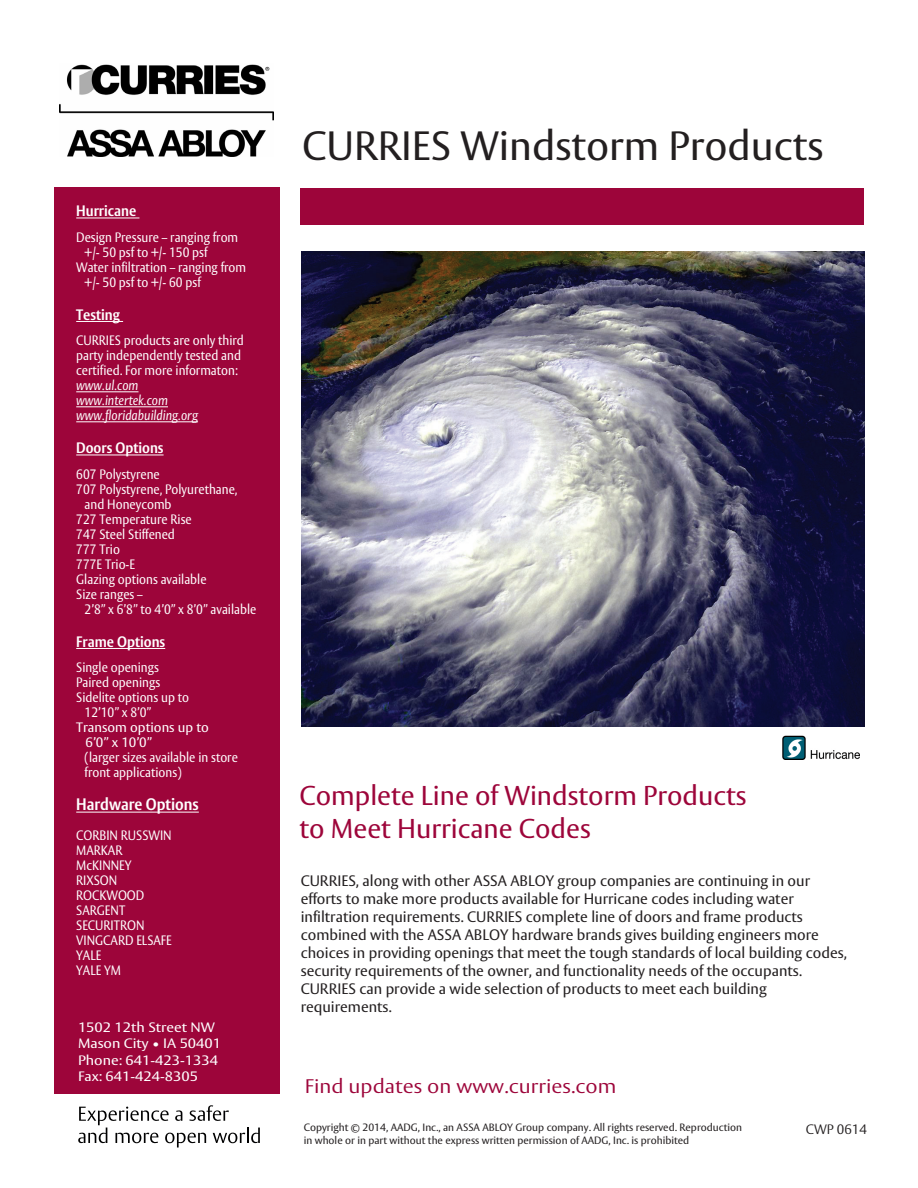
<style>
.page{position:relative;width:918px;height:1188px;background:#fff}
.page>*{position:absolute;margin:0;border:0;box-sizing:border-box;transform-origin:0 0}
.t1{font:40.5px "ASSA Vesta";color:#231f20}
.t2{font:27px "ASSA Vesta";color:#9d053a}
.t3{font:300 19.5px "ASSA Vesta";color:#9d053a;scale:1.1 1}
.t4{font:700 16.5px "ASSA Vesta";color:#fff;scale:.9 1}
.t5{font:15px/18px "ASSA Vesta";color:#231f20}
.t6{font:700 15px "ASSA Vesta";color:#fff;scale:.9 1}
.t7{font:13.5px/15px "ASSA Vesta";color:#fff;scale:.9 1}
.t8{font:13.5px "ASSA Vesta";color:#fff;scale:1.1 1}
.t9{font:italic 13.5px "ASSA Vesta";color:#fff;scale:.9 1}
.t10{font:13.5px "ASSA Vesta";color:#fff}
.t11{font:300 13.5px "ASSA Vesta";color:#231f20}
.t12{font:10.5px/13.5px "ASSA Vesta";color:#231f20}
</style>
<div class="page">
<img style="left:60px;top:64px;width:213px;height:93px">
<div style="left:54px;top:188px;width:226px;height:906px;background:#9d053a"></div>
<div style="left:300px;top:188px;width:564px;height:37px;background:#9d053a"></div>
<hr style="left:76px;top:218px;width:63px;height:1px;background:#fff">
<hr style="left:76px;top:321px;width:47px;height:1px;background:#fff">
<hr style="left:76px;top:391px;width:63px;height:1px;background:#fff">
<hr style="left:76px;top:406px;width:92px;height:1px;background:#fff">
<hr style="left:76px;top:421px;width:122px;height:1px;background:#fff">
<hr style="left:76px;top:455px;width:88px;height:1px;background:#fff">
<hr style="left:76px;top:648px;width:89px;height:1px;background:#fff">
<hr style="left:76px;top:812px;width:123px;height:1px;background:#fff">
<img style="left:783px;top:735px;width:77px;height:24px">
<img style="left:302px;top:251px;width:562px;height:476px">
<svg style="left:78px;top:1105px;width:182px;height:43px"></svg>
<p class="t6" style="left:76px;top:202px;width:68px">Hurricane</p>
<p class="t7" style="left:76px;top:230px;width:182px">Design Pressure – ranging from</p>
<p class="t7" style="left:85px;top:245px;width:138px">+/- 50 psf to +/- 150 psf</p>
<p class="t7" style="left:76px;top:260px;width:190px">Water infiltration – ranging from</p>
<p class="t7" style="left:85px;top:275px;width:131px">+/- 50 psf to +/- 60 psf</p>
<p class="t6" style="left:76px;top:305px;width:50px">Testing</p>
<p class="t7" style="left:76px;top:334px;width:188px">CURRIES products are only third party independently tested and</p>
<p class="t7" style="left:76px;top:364px;width:181px">certified. For more informaton:</p>
<p class="t9" style="left:76px;top:378px;width:71px">www.ul.com</p>
<p class="t9" style="left:76px;top:393px;width:103px">www.intertek.com</p>
<p class="t9" style="left:76px;top:408px;width:137px">www.floridabuilding.org</p>
<p class="t6" style="left:76px;top:439px;width:99px">Doors Options</p>
<p class="t7" style="left:76px;top:467px;width:94px">607 Polystyrene</p>
<p class="t7" style="left:76px;top:482px;width:181px">707 Polystyrene, Polyurethane,</p>
<p class="t7" style="left:85px;top:497px;width:98px">and Honeycomb</p>
<p class="t7" style="left:76px;top:512px;width:130px">727 Temperature Rise</p>
<p class="t7" style="left:76px;top:527px;width:111px">747 Steel Stiffened</p>
<p class="t7" style="left:76px;top:542px;width:50px">777 Trio</p>
<p class="t7" style="left:76px;top:557px;width:67px">777E Trio-E</p>
<p class="t7" style="left:76px;top:572px;width:146px">Glazing options available</p>
<p class="t7" style="left:76px;top:587px;width:76px">Size ranges –</p>
<p class="t7" style="left:85px;top:602px;width:192px">2’8” x 6’8” to 4’0” x 8’0” available</p>
<p class="t6" style="left:76px;top:632px;width:100px">Frame Options</p>
<p class="t7" style="left:76px;top:661px;width:93px">Single openings</p>
<p class="t7" style="left:76px;top:676px;width:95px">Paired openings</p>
<p class="t7" style="left:76px;top:691px;width:127px">Sidelite options up to</p>
<p class="t7" style="left:85px;top:706px;width:76px">12’10” x 8’0”</p>
<p class="t10" style="left:76px;top:720px;width:134px">Transom options up to</p>
<p class="t10" style="left:86px;top:735px;width:68px">6’0” x 10’0”</p>
<p class="t7" style="left:85px;top:751px;width:172px">(larger sizes available in store front applications)</p>
<p class="t4" style="left:76px;top:795px;width:138px">Hardware Options</p>
<p class="t7" style="left:76px;top:829px;width:108px">CORBIN RUSSWIN</p>
<p class="t7" style="left:76px;top:844px;width:53px">MARKAR</p>
<p class="t7" style="left:76px;top:859px;width:63px">McKINNEY</p>
<p class="t7" style="left:76px;top:874px;width:47px">RIXSON</p>
<p class="t7" style="left:76px;top:889px;width:77px">ROCKWOOD</p>
<p class="t7" style="left:76px;top:904px;width:56px">SARGENT</p>
<p class="t7" style="left:76px;top:919px;width:77px">SECURITRON</p>
<p class="t7" style="left:76px;top:934px;width:108px">VINGCARD ELSAFE</p>
<p class="t7" style="left:76px;top:949px;width:29px">YALE</p>
<p class="t7" style="left:76px;top:964px;width:51px">YALE YM</p>
<p class="t8" style="left:78px;top:1019px;width:126px">1502 12th Street NW</p>
<p class="t8" style="left:78px;top:1036px;width:132px">Mason City • IA 50401</p>
<p class="t8" style="left:78px;top:1052px;width:129px">Phone: 641-423-1334</p>
<p class="t8" style="left:78px;top:1069px;width:111px">Fax: 641-424-8305</p>
<p class="t1" style="left:302px;top:121px;width:523px">CURRIES Windstorm Products</p>
<p class="t2" style="left:300px;top:779px;width:448px">Complete Line of Windstorm Products</p>
<p class="t2" style="left:300px;top:812px;width:293px">to Meet Hurricane Codes</p>
<p class="t5" style="left:301px;top:872px;width:511px">CURRIES, along with other ASSA ABLOY group companies are continuing in our efforts to make more products available for Hurricane codes including water</p>
<p class="t5" style="left:301px;top:908px;width:504px">infiltration requirements. CURRIES complete line of doors and frame products</p>
<p class="t5" style="left:301px;top:926px;width:548px">combined with the ASSA ABLOY hardware brands gives building engineers more choices in providing openings that meet the tough standards of local building codes, security requirements of the owner, and functionality needs of the occupants.</p>
<p class="t5" style="left:301px;top:980px;width:468px">CURRIES can provide a wide selection of products to meet each building</p>
<p class="t5" style="left:301px;top:998px;width:93px">requirements.</p>
<p class="t3" style="left:305px;top:1075px;width:285px">Find updates on www.curries.com</p>
<p class="t12" style="left:304px;top:1121px;width:440px">Copyright © 2014, AADG, Inc., an ASSA ABLOY Group company. All rights reserved. Reproduction in whole or in part without the express written permission of AADG, Inc. is prohibited</p>
<p class="t11" style="left:806px;top:1121px;width:63px">CWP 0614</p>
</div>
